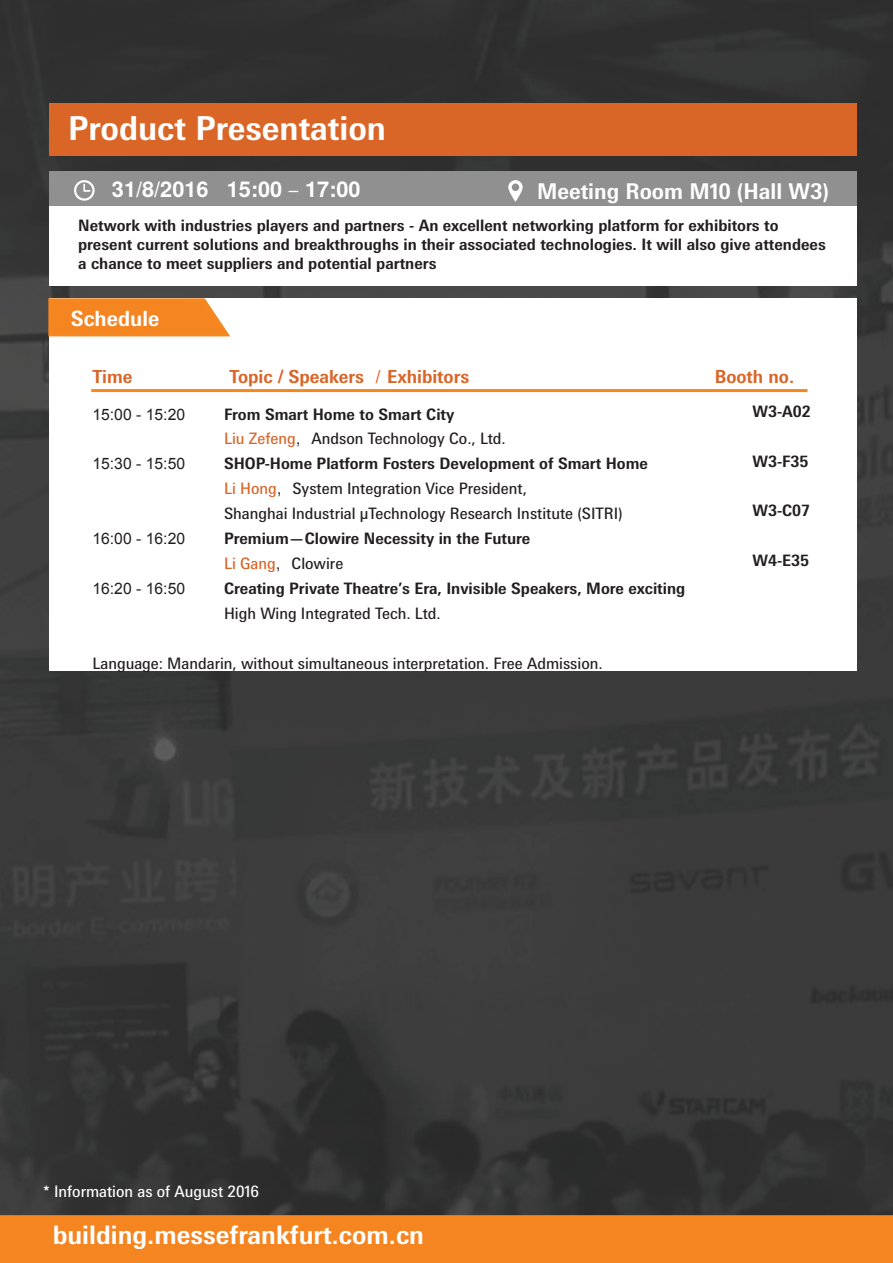
<style>
.page{position:relative;width:893px;height:1263px;background:#fff}
.page>*{position:absolute;margin:0;border:0;box-sizing:border-box;transform-origin:0 0}
.t1{font:700 33px "Messe Univers";color:#fff}
.t2{font:700 25.5px "Messe Univers";color:#fff}
.t3{font:700 21.75px "Messe Univers";color:#fff}
.t4{font:700 21.75px "Nimbus Sans CHS";color:#fff}
.t5{font:700 21px "Messe Univers";color:#fff}
.t6{font:700 18px "Messe Univers";color:#d96527}
.t7{font:700 15.75px/24.9px "Messe Univers";color:#231f20}
.t8{font:15.75px/24.9px "Messe Univers";color:#231f20}
.t9{font:15.75px "Arial";color:#231f20}
.t10{font:15.75px "Messe Univers";color:#fff}
.s1{font-family:"Myriad Pro";font-weight:400}
.s2{font-family:"Nimbus Sans CHS"}
.s3{font-weight:700}
.s4{color:#d96527}
.s5{font-weight:400;color:#d96527}
.s6{font-family:"Nimbus Sans CHS";font-weight:400}
.s7{font-weight:400}
.s8{font-family:"Nimbus Sans CHS";font-weight:700}
</style>
<div class="page">
<img style="left:0;top:0;width:893px;height:1215px">
<div style="left:0;top:1215px;width:893px;height:48px;background:#f58520"></div>
<div style="left:49px;top:103px;width:808px;height:53px;background:#d96527"></div>
<div style="left:49px;top:206px;width:808px;height:80px;background:#fff"></div>
<div style="left:49px;top:171px;width:808px;height:35px;background:#919090"></div>
<svg style="left:74px;top:180px;width:21px;height:21px"></svg>
<svg style="left:508px;top:180px;width:15px;height:22px"></svg>
<div style="left:49px;top:299px;width:808px;height:372px;background:#fff"></div>
<hr style="left:91px;top:389px;width:716px;height:3px;background:#f6861f">
<svg style="left:46px;top:296px;width:186px;height:44px"></svg>
<h1 class="t1" style="left:68px;top:107px;width:319px">Product Presentation</h1>
<h3 class="t4" style="left:112px;top:176px;width:250px">31/8/2016 15:00 <span class="s1">–</span> 17:00</h3>
<h3 class="t3" style="left:537px;top:178px;width:294px">Meeting Room M10 (Hall W3)</h3>
<p class="t7" style="left:78px;top:216px;width:749px;line-height:18.9px">Network with industries players and partners - An excellent networking platform for exhibitors to present current solutions and breakthroughs in their associated technologies. It will also give attendees a chance to meet suppliers and potential partners</p>
<h3 class="t5" style="left:71px;top:306px;width:90px">Schedule</h3>
<p class="t6" style="left:92px;top:365px;width:42px">Time</p>
<p class="t6" style="left:230px;top:365px;width:241px">Topic / Speakers <span class="s2">／</span>Exhibitors</p>
<p class="t6" style="left:715px;top:365px;width:81px">Booth no.</p>
<p class="t9" style="left:92px;top:404px;width:94px">15:00 - 15:20</p>
<p class="t9" style="left:92px;top:453px;width:94px">15:30 - 15:50</p>
<p class="t7" style="left:752px;top:398px;width:60px">W3-A02</p>
<p class="t7" style="left:752px;top:448px;width:58px">W3-F35</p>
<p class="t7" style="left:752px;top:498px;width:59px">W3-C07</p>
<p class="t7" style="left:752px;top:548px;width:58px">W4-E35</p>
<p class="t8" style="left:224px;top:401px;width:426px"><span class="s3">From Smart Home to Smart City<br></span><span class="s4">Liu Zefeng</span><span class="s2">，</span>Andson Technology Co., Ltd.<br><span class="s3">SHOP-Home Platform Fosters Development of Smart Home </span><span class="s4">Li Hong</span><span class="s2">，</span>System Integration Vice President,<br>Shanghai Industrial μTechnology Research Institute (SITRI)</p>
<p class="t7" style="left:224px;top:526px;width:463px">Premium—Clowire Necessity in the Future<br><span class="s5">Li Gang</span><span class="s6">，</span><span class="s7">Clowire<br></span>Creating Private Theatre’s Era, Invisible Speakers, More exciting</p>
<p class="t8" style="left:224px;top:600px;width:218px">High Wing Integrated Tech. Ltd.</p>
<p class="t9" style="left:92px;top:528px;width:94px">16:00 - 16:20</p>
<p class="t9" style="left:92px;top:578px;width:94px">16:20 - 16:50</p>
<p class="t8" style="left:92px;top:650px;width:512px">Language: Mandarin, without simultaneous interpretation. Free Admission.</p>
<p class="t10" style="left:44px;top:1182px;width:217px"><span class="s8">*</span> Information as of August 2016</p>
<h2 class="t2" style="left:53px;top:1219px;width:373px">building.messefrankfurt.com.cn</h2>
</div>
